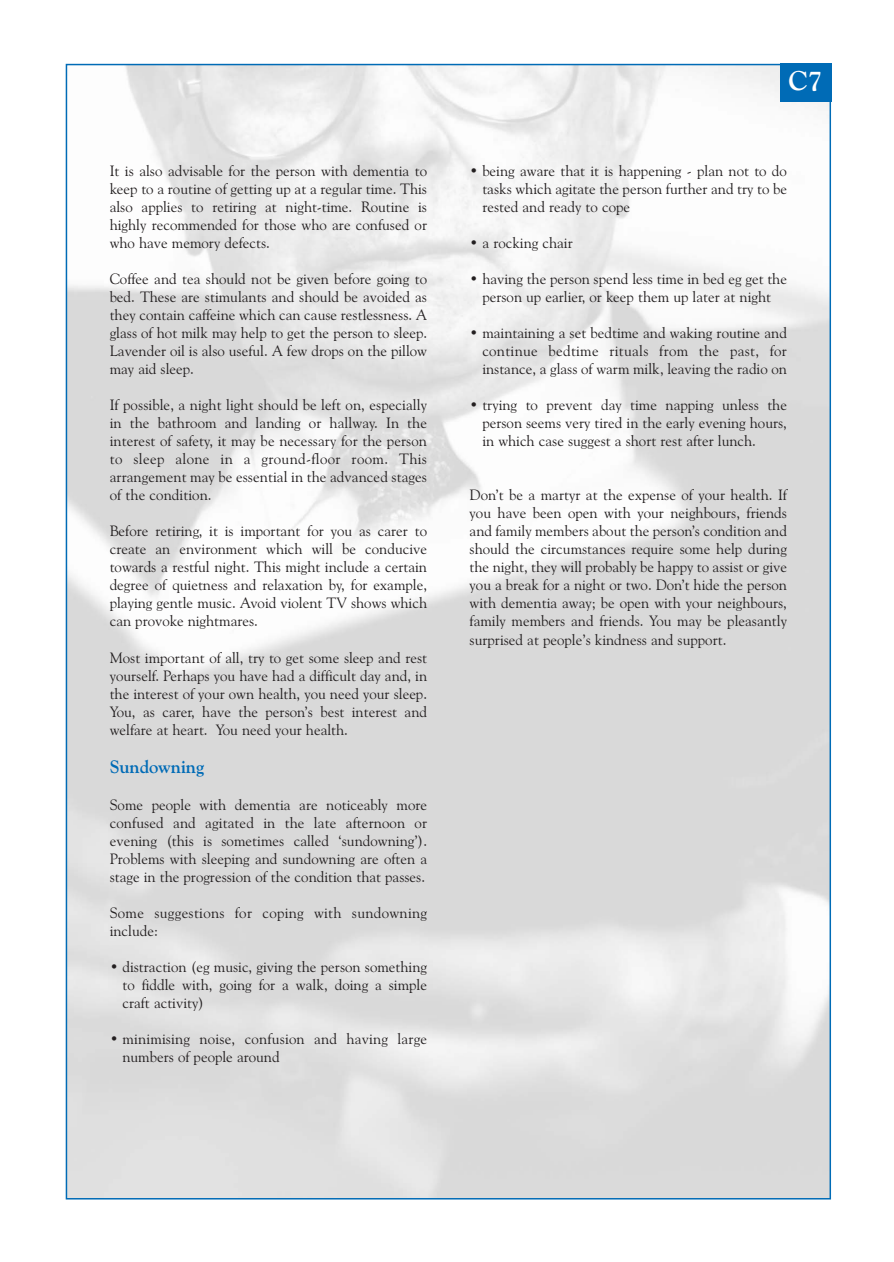
<style>
.page{position:relative;width:894px;height:1262px;background:#fff}
.page>*{position:absolute;margin:0;border:0;box-sizing:border-box;transform-origin:0 0}
.t1{font:700 27px "Goudy Old Style BT";color:#fff}
.t2{font:700 18px "Goudy Old Style BT";color:#006bb6}
.t3{font:15px/18px "Goudy Old Style BT";color:#231f20;text-align:justify}
.t4{font:15px/18px "Goudy Old Style BT";letter-spacing:.02em;color:#231f20}
</style>
<div class="page">
<div style="left:780px;top:64px;width:51px;height:38px;background:#006bb6"></div>
<p class="t3" style="left:110px;top:164px;width:319px">It is also advisable for the person with dementia to keep to a routine of getting up at a regular time. This also applies to retiring at night-time. Routine is highly recommended for those who are confused or who have memory defects.</p>
<p class="t3" style="left:110px;top:272px;width:319px">Coffee and tea should not be given before going to bed. These are stimulants and should be avoided as they contain caffeine which can cause restlessness. A glass of hot milk may help to get the person to sleep.<br>Lavender oil is also useful. A few drops on the pillow may aid sleep.</p>
<p class="t3" style="left:110px;top:398px;width:319px">If possible, a night light should be left on, especially in the bathroom and landing or hallway. In the interest of safety, it may be necessary for the person to sleep alone in a ground-floor room. This arrangement may be essential in the advanced stages of the condition.</p>
<p class="t3" style="left:110px;top:524px;width:319px">Before retiring, it is important for you as carer to create an environment which will be conducive towards a restful night. This might include a certain degree of quietness and relaxation by, for example, playing gentle music. Avoid violent TV shows which can provoke nightmares.</p>
<p class="t3" style="left:110px;top:650px;width:319px">Most important of all, try to get some sleep and rest yourself. Perhaps you have had a difficult day and, in the interest of your own health, you need your sleep.<br>You, as carer, have the person’s best interest and welfare at heart. You need your health.</p>
<p class="t2" style="left:110px;top:760px;width:96px">Sundowning</p>
<p class="t3" style="left:110px;top:797px;width:319px">Some people with dementia are noticeably more confused and agitated in the late afternoon or evening (this is sometimes called ‘sundowning’).<br>Problems with sleeping and sundowning are often a stage in the progression of the condition that passes.</p>
<p class="t4" style="left:110px;top:905px;width:319px">Some suggestions for coping with sundowning include:</p>
<p class="t3" style="left:122px;top:959px;width:306px;text-indent:-13px">• distraction (eg music, giving the person something to fiddle with, going for a walk, doing a simple craft activity)</p>
<p class="t3" style="left:122px;top:1031px;width:306px;text-indent:-13px">• minimising noise, confusion and having large numbers of people around</p>
<h1 class="t1" style="left:789px;top:71px;width:36px">C7</h1>
<p class="t3" style="left:482px;top:164px;width:306px;text-indent:-13px">• being aware that it is happening - plan not to do tasks which agitate the person further and try to be rested and ready to cope</p>
<p class="t3" style="left:470px;top:236px;width:105px">• a rocking chair</p>
<p class="t3" style="left:470px;top:272px;width:319px;text-align:center">• having the person spend less time in bed eg get the person up earlier, or keep them up later at night</p>
<p class="t3" style="left:482px;top:326px;width:306px;text-indent:-13px">• maintaining a set bedtime and waking routine and continue bedtime rituals from the past, for instance, a glass of warm milk, leaving the radio on</p>
<p class="t3" style="left:482px;top:398px;width:306px;text-indent:-13px">• trying to prevent day time napping unless the person seems very tired in the early evening hours, in which case suggest a short rest after lunch.</p>
<p class="t3" style="left:470px;top:488px;width:319px">Don’t be a martyr at the expense of your health. If you have been open with your neighbours, friends and family members about the person’s condition and should the circumstances require some help during the night, they will probably be happy to assist or give you a break for a night or two. Don’t hide the person with dementia away; be open with your neighbours, family members and friends. You may be pleasantly surprised at people’s kindness and support.</p>
</div>
